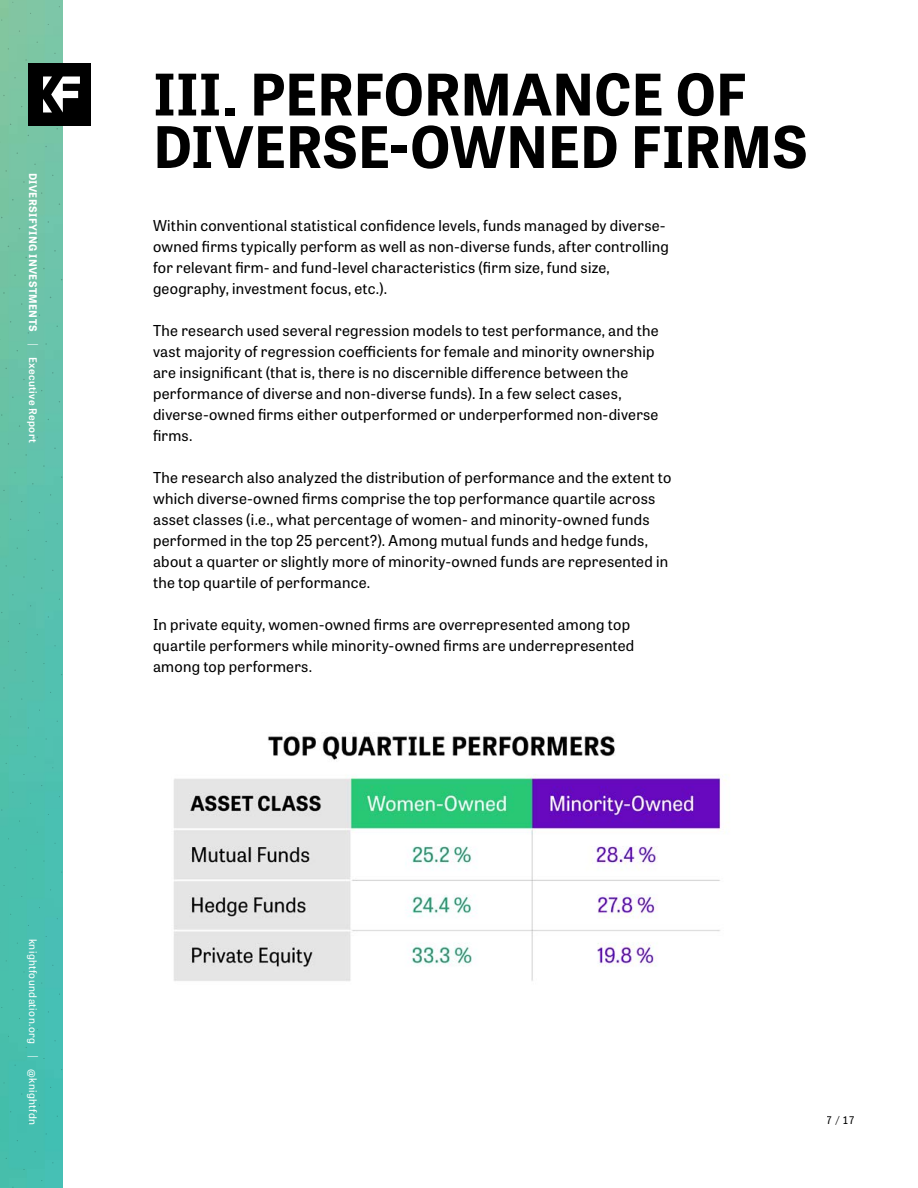
<style>
.page{position:relative;width:918px;height:1188px;background:#fff}
.page>*{position:absolute;margin:0;border:0;box-sizing:border-box;transform-origin:0 0}
.t1{font:700 57px/52.5px "Tablet Gothic";letter-spacing:-.01em;color:#000}
.t2{font:15px/21px "Tablet Gothic";letter-spacing:.015em;color:#000}
.t3{font:700 10.5px "Tablet Gothic";letter-spacing:.04em;color:#fff}
.t4{font:10.5px "Tablet Gothic";letter-spacing:.04em;color:#fff}
.t5{font:10.5px "Tablet Gothic";color:#000}
.s1{font-weight:300}
.s2{font-weight:600}
</style>
<div class="page">
<img style="left:0;top:0;width:63px;height:1188px">
<div style="left:28px;top:63px;width:63px;height:63px;background:#000"></div>
<svg style="left:43px;top:76px;width:37px;height:37px"></svg>
<img style="left:173px;top:735px;width:553px;height:246px">
<p class="t3" style="left:41px;top:173px;width:272px;rotate:90deg">DIVERSIFYING INVESTMENTS <span class="s1">|</span> <span class="s2">Executive Report</span></p>
<p class="t4" style="left:40px;top:939px;width:188px;rotate:90deg">knightfoundation.org <span class="s1">|</span> @knightfdn</p>
<h1 class="t1" style="left:153px;top:66px;width:656px">III. PERFORMANCE OF<br>DIVERSE-OWNED FIRMS</h1>
<p class="t2" style="left:153px;top:214px;width:517px">Within conventional statistical confidence levels, funds managed by diverse&shy;owned firms typically perform as well as non-diverse funds, after controlling for relevant firm- and fund-level characteristics (firm size, fund size, geography, investment focus, etc.).</p>
<p class="t2" style="left:153px;top:319px;width:507px">The research used several regression models to test performance, and the vast majority of regression coefficients for female and minority ownership are insignificant (that is, there is no discernible difference between the performance of diverse and non-diverse funds). In a few select cases, diverse-owned firms either outperformed or underperformed non-diverse firms.</p>
<p class="t2" style="left:153px;top:466px;width:520px">The research also analyzed the distribution of performance and the extent to which diverse-owned firms comprise the top performance quartile across asset classes (i.e., what percentage of women- and minority-owned funds performed in the top 25 percent?). Among mutual funds and hedge funds, about a quarter or slightly more of minority-owned funds are represented in the top quartile of performance.</p>
<p class="t2" style="left:153px;top:613px;width:483px">In private equity, women-owned firms are overrepresented among top quartile performers while minority-owned firms are underrepresented among top performers.</p>
<p class="t5" style="left:827px;top:1112px;width:30px">7 <span class="s1">/</span> 17</p>
</div>
